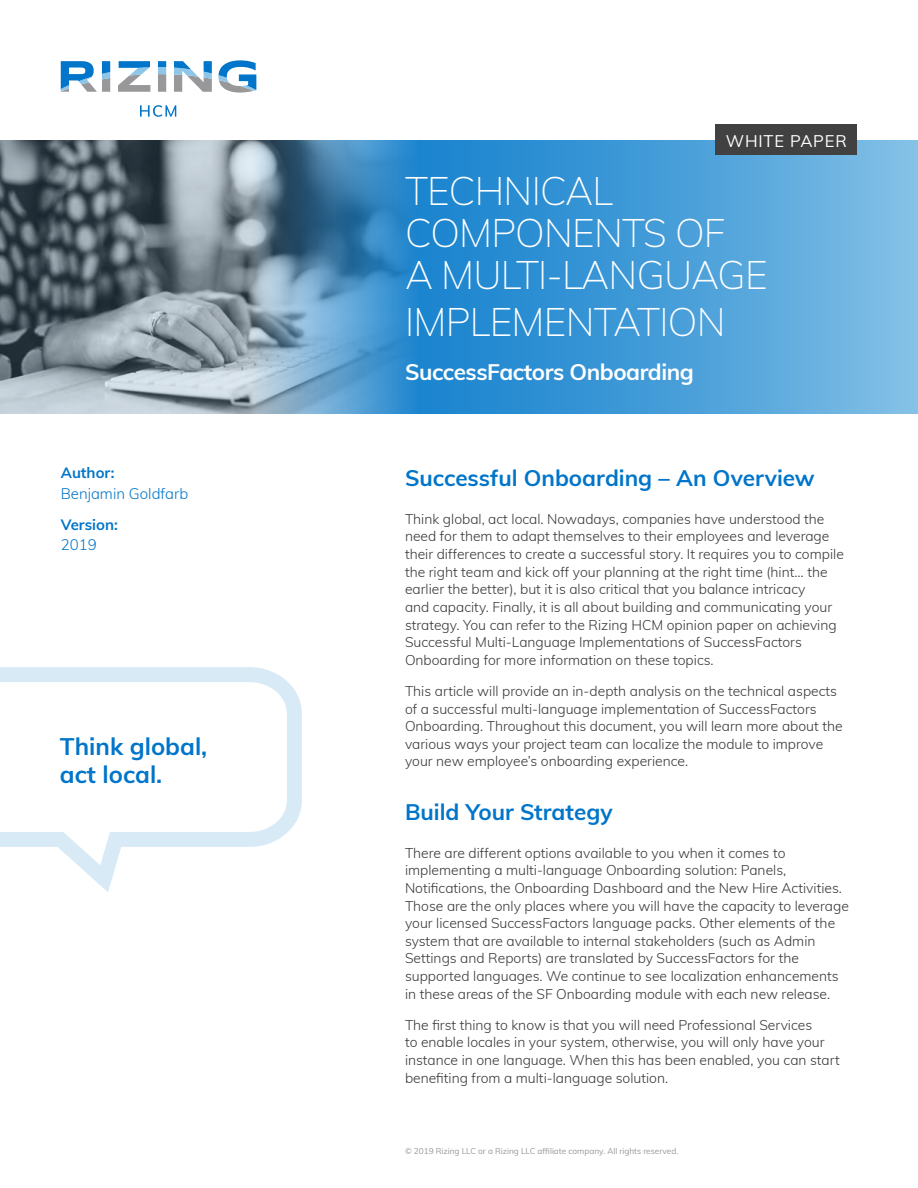
<style>
.page{position:relative;width:918px;height:1188px;background:#fff}
.page>*{position:absolute;margin:0;border:0;box-sizing:border-box;transform-origin:0 0}
.t1{font:200 39px/42px "Muli";letter-spacing:-.02em;color:#fff}
.t2{font:700 24px/28.8px "Muli";color:#0075c9}
.t3{font:700 22.5px "Muli";color:#0075c9}
.t4{font:700 22.5px "Muli";letter-spacing:-.02em;color:#fff}
.t5{font:16.5px "Muli";letter-spacing:.05em;color:#fff}
.t6{font:300 15px "Muli";color:#0075c9}
.t7{font:700 15px "Muli";color:#0075c9}
.t8{font:300 13.8px/17.5px "Muli";color:#363636}
.t9{font:8.25px "Muli";color:#98989a}
</style>
<div class="page">
<svg style="left:418px;top:140px;width:500px;height:273px;background:#499fd9"></svg>
<img style="left:0;top:140px;width:418px;height:273px">
<div style="left:716px;top:125px;width:141px;height:30px;background:#414141"></div>
<svg style="left:118px;top:61px;width:32px;height:31px"></svg>
<svg style="left:158px;top:61px;width:8px;height:31px"></svg>
<svg style="left:174px;top:61px;width:38px;height:31px"></svg>
<svg style="left:218px;top:60px;width:38px;height:33px"></svg>
<svg style="left:61px;top:61px;width:49px;height:31px"></svg>
<svg style="left:140px;top:105px;width:36px;height:12px"></svg>
<svg style="left:0;top:667px;width:302px;height:225px"></svg>
<p class="t7" style="left:61px;top:462px;width:55px">Author:</p>
<p class="t6" style="left:61px;top:482px;width:129px">Benjamin Goldfarb</p>
<p class="t7" style="left:61px;top:513px;width:59px">Version:</p>
<p class="t6" style="left:61px;top:534px;width:38px">2019</p>
<h2 class="t2" style="left:60px;top:730px;width:149px">Think global, act local.</h2>
<p class="t5" style="left:726px;top:129px;width:122px">WHITE PAPER</p>
<h1 class="t1" style="left:405px;top:168px;width:364px">TECHNICAL<br>COMPONENTS OF<br>A MULTI-LANGUAGE</h1>
<h1 class="t1" style="left:405px;top:299px;width:322px">IMPLEMENTATION</h1>
<h3 class="t4" style="left:405px;top:356px;width:290px">SuccessFactors Onboarding</h3>
<h3 class="t3" style="left:405px;top:461px;width:411px">Successful Onboarding – An Overview</h3>
<p class="t8" style="left:405px;top:509px;width:440px">Think global, act local. Nowadays, companies have understood the need for them to adapt themselves to their employees and leverage their differences to create a successful story. It requires you to compile the right team and kick off your planning at the right time (hint… the earlier the better), but it is also critical that you balance intricacy<br>and capacity. Finally, it is all about building and communicating your strategy. You can refer to the Rizing HCM opinion paper on achieving Successful Multi-Language Implementations of SuccessFactors Onboarding for more information on these topics.</p>
<p class="t8" style="left:405px;top:682px;width:439px">This article will provide an in-depth analysis on the technical aspects of a successful multi-language implementation of SuccessFactors Onboarding. Throughout this document, you will learn more about the various ways your project team can localize the module to improve your new employee’s onboarding experience.</p>
<h3 class="t3" style="left:405px;top:795px;width:209px">Build Your Strategy</h3>
<p class="t8" style="left:405px;top:843px;width:445px">There are different options available to you when it comes to implementing a multi-language Onboarding solution: Panels, Notifications, the Onboarding Dashboard and the New Hire Activities.<br>Those are the only places where you will have the capacity to leverage your licensed SuccessFactors language packs. Other elements of the system that are available to internal stakeholders (such as Admin Settings and Reports) are translated by SuccessFactors for the supported languages. We continue to see localization enhancements in these areas of the SF Onboarding module with each new release.</p>
<p class="t8" style="left:405px;top:1015px;width:436px">The first thing to know is that you will need Professional Services<br>to enable locales in your system, otherwise, you will only have your instance in one language. When this has been enabled, you can start benefiting from a multi-language solution.</p>
<p class="t9" style="left:405px;top:1145px;width:275px">© 2019 Rizing LLC or a Rizing LLC affiliate company. All rights reserved.</p>
</div>
